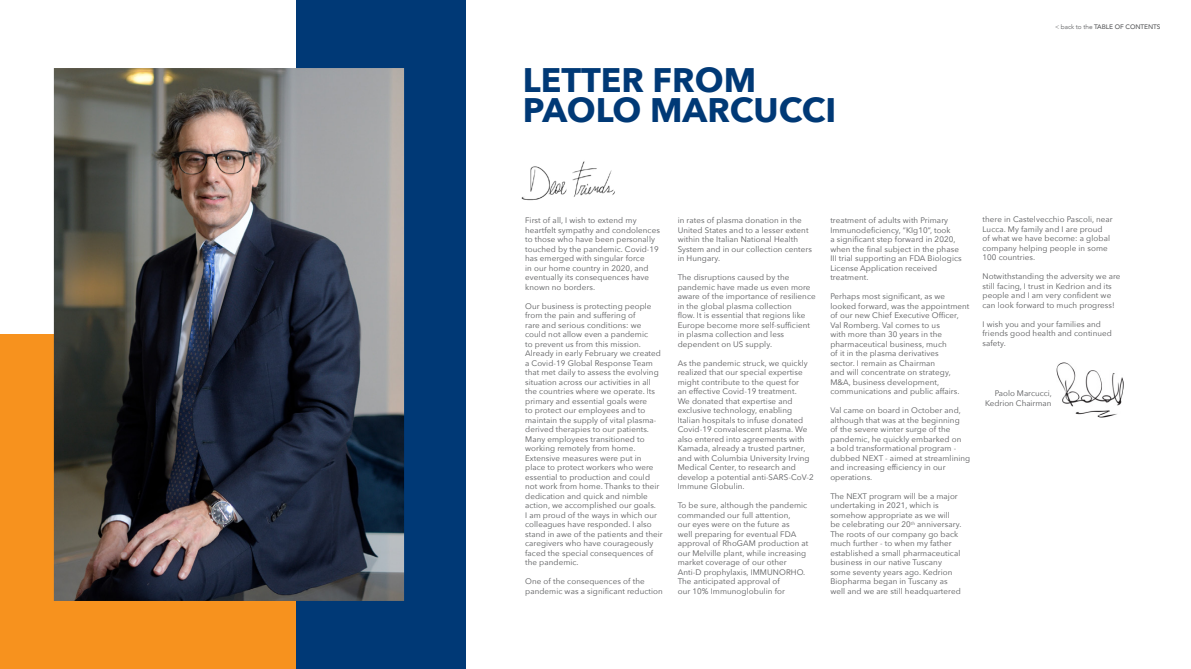
<style>
.page{position:relative;width:1191px;height:669px;background:#fff}
.page>*{position:absolute;margin:0;border:0;box-sizing:border-box;transform-origin:0 0}
.t1{font:700 34px/30px "Avenir Next";color:#003976}
.t2{font:8px/9.5px "Avenir Next";letter-spacing:.01em;color:#58595b}
.t3{font:500 6.5px "Avenir";letter-spacing:-.01em;color:#58595b}
.s1{font-weight:300}
</style>
<div class="page">
<img style="left:521px;top:161px;width:94px;height:40px">
<div style="left:0;top:334px;width:367px;height:335px;background:#f7921e"></div>
<div style="left:296px;top:0;width:170px;height:669px;background:#003976"></div>
<img style="left:1057px;top:362px;width:66px;height:56px">
<img style="left:54px;top:68px;width:350px;height:533px">
<h1 class="t1" style="left:523px;top:65px;width:315px">LETTER FROM<br>PAOLO MARCUCCI</h1>
<p class="t3" style="left:1055px;top:21px;width:107px"><span class="s1">&lt; back to the</span> TABLE OF CONTENTS</p>
<p class="t2" style="left:525px;top:215px;width:136px">First of all, I wish to extend my heartfelt sympathy and condolences to those who have been personally touched by the pandemic. Covid-19 has emerged with singular force<br>in our home country in 2020, and eventually its consequences have known no borders.</p>
<p class="t2" style="left:525px;top:301px;width:139px">Our business is protecting people from the pain and suffering of<br>rare and serious conditions: we could not allow even a pandemic<br>to prevent us from this mission.<br>Already in early February we created a Covid-19 Global Response Team that met daily to assess the evolving situation across our activities in all the countries where we operate. Its primary and essential goals were<br>to protect our employees and to maintain the supply of vital plasma&shy;derived therapies to our patients.<br>Many employees transitioned to working remotely from home.<br>Extensive measures were put in place to protect workers who were essential to production and could not work from home. Thanks to their dedication and quick and nimble action, we accomplished our goals.<br>I am proud of the ways in which our colleagues have responded. I also stand in awe of the patients and their caregivers who have courageously faced the special consequences of the pandemic.</p>
<p class="t2" style="left:525px;top:576px;width:139px">One of the consequences of the pandemic was a significant reduction</p>
<p class="t2" style="left:677px;top:215px;width:136px">in rates of plasma donation in the<br>United States and to a lesser extent within the Italian National Health<br>System and in our collection centers in Hungary.</p>
<p class="t2" style="left:677px;top:272px;width:139px">The disruptions caused by the pandemic have made us even more aware of the importance of resilience in the global plasma collection<br>flow. It is essential that regions like<br>Europe become more self-sufficient in plasma collection and less dependent on US supply.</p>
<p class="t2" style="left:677px;top:358px;width:138px">As the pandemic struck, we quickly realized that our special expertise might contribute to the quest for<br>an effective Covid-19 treatment.<br>We donated that expertise and exclusive technology, enabling Italian hospitals to infuse donated Covid-19 convalescent plasma. We also entered into agreements with Kamada, already a trusted partner, and with Columbia University Irving Medical Center, to research and develop a potential anti-SARS-CoV-2<br>Immune Globulin.</p>
<p class="t2" style="left:677px;top:500px;width:132px">To be sure, although the pandemic commanded our full attention,<br>our eyes were on the future as<br>well preparing for eventual FDA approval of RhoGAM production at our Melville plant, while increasing market coverage of our other<br>Anti-D prophylaxis, IMMUNORHO.<br>The anticipated approval of<br>our 10% Immunoglobulin for</p>
<p class="t2" style="left:830px;top:215px;width:133px">treatment of adults with Primary<br>Immunodeficiency, “KIg10”, took<br>a significant step forward in 2020, when the final subject in the phase<br>III trial supporting an FDA Biologics<br>License Application received treatment.</p>
<p class="t2" style="left:830px;top:291px;width:141px">Perhaps most significant, as we looked forward, was the appointment of our new Chief Executive Officer,<br>Val Romberg. Val comes to us<br>with more than 30 years in the pharmaceutical business, much<br>of it in the plasma derivatives<br>sector. I remain as Chairman<br>and will concentrate on strategy,<br>M&amp;A, business development, communications and public affairs.</p>
<p class="t2" style="left:830px;top:405px;width:141px">Val came on board in October and, although that was at the beginning<br>of the severe winter surge of the pandemic, he quickly embarked on<br>a bold transformational program - dubbed NEXT - aimed at streamlining and increasing efficiency in our operations.</p>
<p class="t2" style="left:830px;top:491px;width:133px">The NEXT program will be a major undertaking in 2021, which is somehow appropriate as we will be celebrating our 20<sup>th</sup> anniversary.<br>The roots of our company go back much further - to when my father established a small pharmaceutical business in our native Tuscany some seventy years ago. Kedrion<br>Biopharma began in Tuscany as well and we are still headquartered</p>
<p class="t2" style="left:982px;top:215px;width:132px">there in Castelvecchio Pascoli, near<br>Lucca. My family and I are proud<br>of what we have become: a global company helping people in some<br>100 countries.</p>
<p class="t2" style="left:982px;top:272px;width:139px">Notwithstanding the adversity we are still facing, I trust in Kedrion and its people and I am very confident we can look forward to much progress!</p>
<p class="t2" style="left:982px;top:319px;width:131px">I wish you and your families and friends good health and continued safety.</p>
<p class="t2" style="left:985px;top:388px;width:68px;line-height:10px;text-align:right">Paolo Marcucci,<br>Kedrion Chairman</p>
</div>
